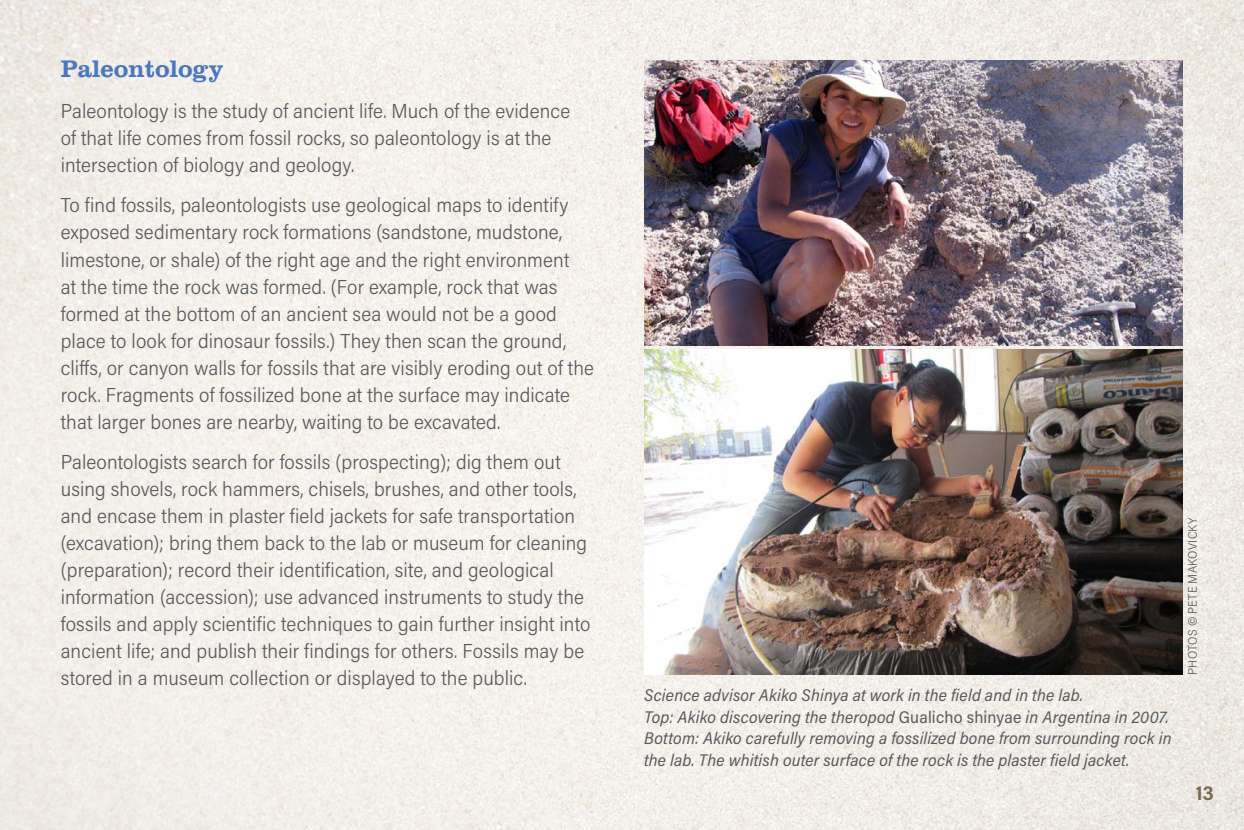
<style>
.page{position:relative;width:1244px;height:830px;background:#fff}
.page>*{position:absolute;margin:0;border:0;box-sizing:border-box;transform-origin:0 0}
.t1{font:500 24.75px "Clarendon URW";color:#4978bc}
.t2{font:300 20.25px/27px "Acumin Pro Semi Cond";letter-spacing:.005em;color:#58595b}
.t3{font:700 20.25px "Acumin Pro Semi Cond";color:#786952}
.t4{font:italic 16.88px/21.4px "Acumin Pro Semi Cond";letter-spacing:.01em;color:#58595b}
.t5{font:300 12.38px "Acumin Pro Semi Cond";letter-spacing:.025em;color:#58595b}
.s1{font-style:normal}
.s2{font-weight:400;font-style:italic}
</style>
<div class="page">
<img style="left:0;top:0;width:1244px;height:829px">
<img style="left:644px;top:349px;width:538px;height:325px">
<img style="left:644px;top:61px;width:538px;height:284px">
<p class="t1" style="left:61px;top:51px;width:164px">Paleontology</p>
<p class="t2" style="left:61px;top:96px;width:511px">Paleontology is the study of ancient life. Much of the evidence of that life comes from fossil rocks, so paleontology is at the intersection of biology and geology.</p>
<p class="t2" style="left:61px;top:191px;width:535px">To find fossils, paleontologists use geological maps to identify exposed sedimentary rock formations (sandstone, mudstone, limestone, or shale) of the right age and the right environment<br>at the time the rock was formed. (For example, rock that was formed at the bottom of an ancient sea would not be a good place to look for dinosaur fossils.) They then scan the ground, cliffs, or canyon walls for fossils that are visibly eroding out of the rock. Fragments of fossilized bone at the surface may indicate that larger bones are nearby, waiting to be excavated.</p>
<p class="t2" style="left:61px;top:447px;width:531px">Paleontologists search for fossils (prospecting); dig them out using shovels, rock hammers, chisels, brushes, and other tools, and encase them in plaster field jackets for safe transportation (excavation); bring them back to the lab or museum for cleaning (preparation); record their identification, site, and geological information (accession); use advanced instruments to study the fossils and apply scientific techniques to gain further insight into ancient life; and publish their findings for others. Fossils may be stored in a museum collection or displayed to the public.</p>
<p class="t4" style="left:644px;top:683px;width:529px">Science advisor Akiko Shinya at work in the field and in the lab.<br>Top: Akiko discovering the theropod <span class="s1">Gualicho shinyae</span> in Argentina in 2007.<br>Bottom: Akiko carefully removing a fossilized bone from surrounding rock in the lab. The whitish outer surface of the rock is the plaster field jacket.</p>
<p class="t5" style="left:1184px;top:674px;width:159px;rotate:-90deg">PHOTOS <span class="s2">©</span> PETE MAKOVICKY</p>
<p class="t3" style="left:1196px;top:777px;width:19px">13</p>
</div>
